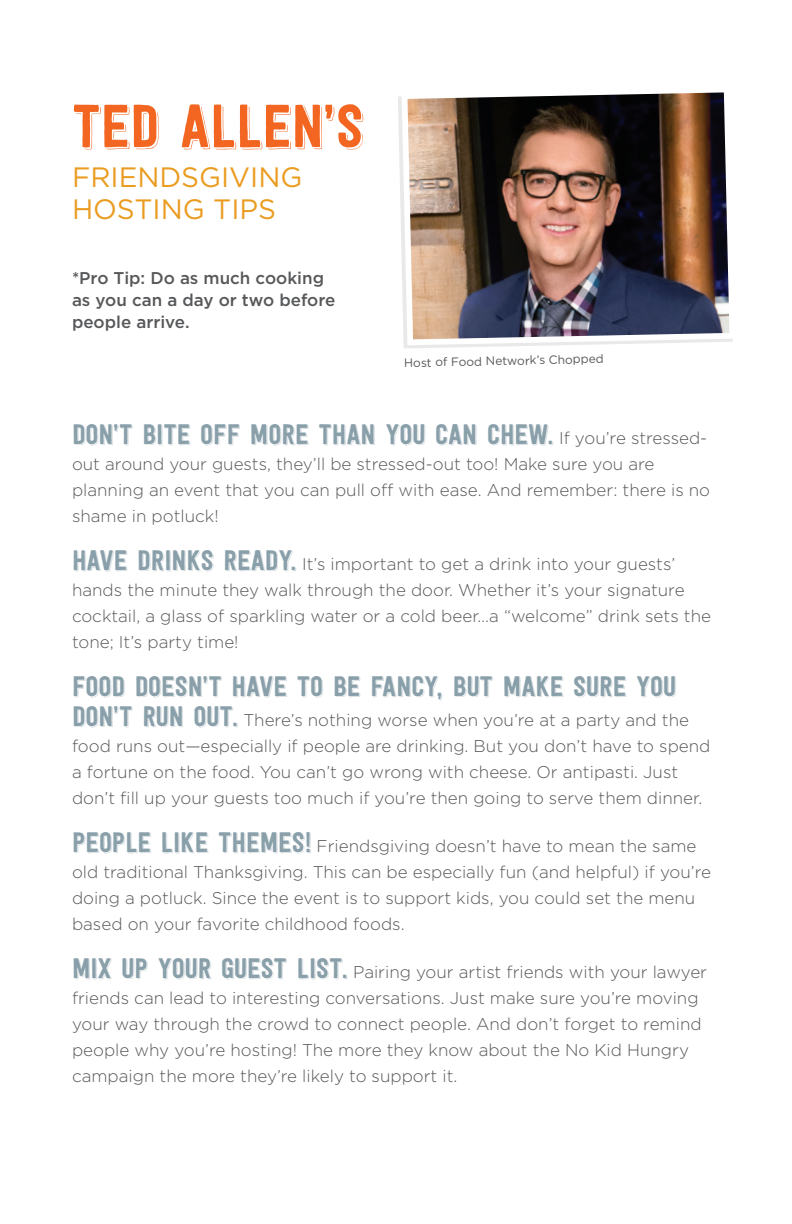
<style>
.page{position:relative;width:792px;height:1224px;background:#fff}
.page>*{position:absolute;margin:0;border:0;box-sizing:border-box;transform-origin:0 0}
.header1{font:60px "Festivo Letters No.14";color:#f36621}
.sub1{font:28px "Festivo Letters No.14";color:#899fa9}
.header1-2{font:28px "Gotham";color:#ea9c21}
.sub1-2{font:300 17px/26px "Gotham";color:#57585a}
.sub1-3{font:500 17px/22px "Gotham";color:#57585a}
.sub1-4{font:12px "Gotham";color:#57585a}
.s1{font-family:"Gotham";font-weight:300;font-size:17px;color:#57585a}
.s2{font-family:"Festivo Letters No.14";font-weight:400;font-size:28px;color:#899fa9}
</style>
<div class="page">
<img style="left:399px;top:92px;width:334px;height:256px">
<p class="header1" style="left:72px;top:90px;width:293px">TED ALLEN’S</p>
<p class="header1-2" style="left:72px;top:159px;width:232px">FRIENDSGIVING</p>
<p class="header1-2" style="left:72px;top:191px;width:206px">HOSTING TIPS</p>
<p class="sub1-3" style="left:72px;top:267px;width:265px">*Pro Tip: Do as much cooking as you can a day or two before people arrive.</p>
<p class="sub1-4" style="left:404px;top:355px;width:201px;rotate:-1deg">Host of Food Network’s Chopped</p>
<p class="sub1" style="left:72px;top:418px;width:637px">DON’T BITE OFF MORE THAN YOU CAN CHEW. <span class="s1">If you’re stressed-</span></p>
<p class="sub1-2" style="left:72px;top:451px;width:640px">out around your guests, they’ll be stressed-out too! Make sure you are planning an event that you can pull off with ease. And remember: there is no shame in potluck!</p>
<p class="sub1-2" style="left:72px;top:551px;width:641px"><span class="s2">HAVE DRINKS READY.</span> It’s important to get a drink into your guests’ hands the minute they walk through the door. Whether it’s your signature cocktail, a glass of sparkling water or a cold beer…a “welcome” drink sets the tone; It’s party time!</p>
<p class="sub1" style="left:72px;top:670px;width:606px">FOOD DOESN’T HAVE TO BE FANCY, BUT MAKE SURE YOU</p>
<p class="sub1-2" style="left:72px;top:707px;width:640px"><span class="s2">DON’T RUN OUT.</span> There’s nothing worse when you’re at a party and the food runs out—especially if people are drinking. But you don’t have to spend a fortune on the food. You can’t go wrong with cheese. Or antipasti. Just don’t fill up your guests too much if you’re then going to serve them dinner.</p>
<p class="sub1-2" style="left:72px;top:833px;width:641px"><span class="s2">PEOPLE LIKE THEMES!</span> Friendsgiving doesn’t have to mean the same old traditional Thanksgiving. This can be especially fun (and helpful) if you’re doing a potluck. Since the event is to support kids, you could set the menu based on your favorite childhood foods.</p>
<p class="sub1-2" style="left:72px;top:959px;width:637px"><span class="s2">MIX UP YOUR GUEST LIST.</span> Pairing your artist friends with your lawyer friends can lead to interesting conversations. Just make sure you’re moving your way through the crowd to connect people. And don’t forget to remind people why you’re hosting! The more they know about the No Kid Hungry campaign the more they’re likely to support it.</p>
</div>
